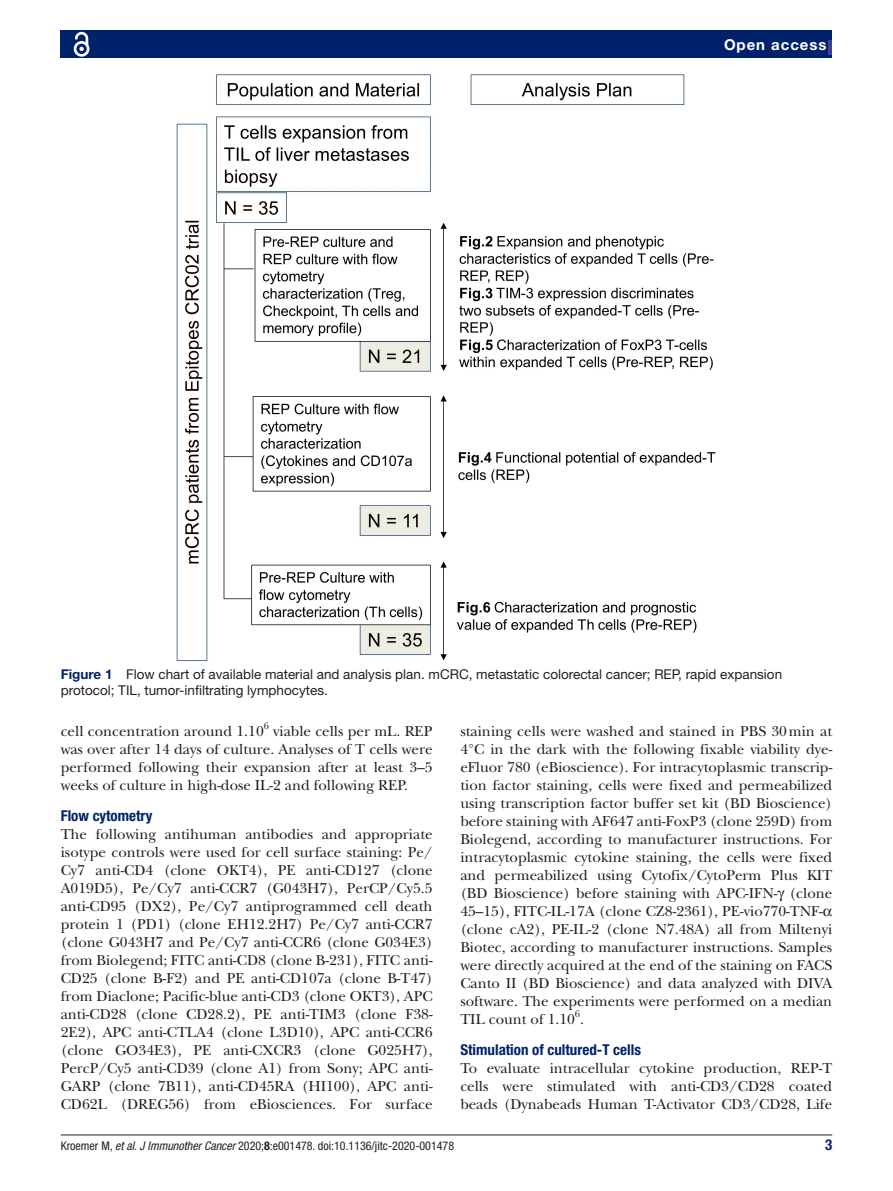
<style>
.page{position:relative;width:893px;height:1191px;background:#fff}
.page>*{position:absolute;margin:0;border:0;box-sizing:border-box;transform-origin:0 0}
.t1{font:15px/18px "New Baskerville";color:#231f20;text-align:justify}
.t2{font:700 condensed 15px "Helvetica Neue LT Std";color:#00226b}
.t3{font:700 15px "Helvetica Neue LT Std";letter-spacing:.065em;color:#fff}
.t4{font:13.5px/16.2px "Helvetica Neue LT Std";color:#231f20}
.t5{font:condensed 12px "Helvetica Neue LT Std";color:#231f20}
.t6{font:9.9px "New Baskerville";color:#231f20}
.s1{font-weight:700;color:#00226b}
.s2{font-style:italic}
.s3{font-weight:700}
</style>
<div class="page">
<hr style="left:61px;top:1134px;width:771px;height:1px;background:#231f20">
<div style="left:61px;top:31px;width:771px;height:27px;background:#00226b"></div>
<hr style="left:828px;top:40px;width:4px;height:15px;background:#414099">
<svg style="left:73px;top:31px;width:17px;height:26px"></svg>
<img style="left:176px;top:74px;width:540px;height:587px">
<p class="t3" style="left:724px;top:35px;width:104px">Open access</p>
<p class="t4" style="left:61px;top:666px;width:723px"><span class="s1">Figure 1</span> Flow chart of available material and analysis plan. mCRC, metastatic colorectal cancer; REP, rapid expansion protocol; TIL, tumor-infiltrating lymphocytes.</p>
<p class="t1" style="left:61px;top:722px;width:205px">cell concentration around 1.10</p>
<p class="t6" style="left:264px;top:720px;width:7px">6</p>
<p class="t1" style="left:61px;top:722px;width:373px;text-indent:212px">viable cells per mL. REP was over after 14 days of culture. Analyses of T cells were performed following their expansion after at least 3–5 weeks of culture in high-dose IL-2 and following REP.</p>
<p class="t2" style="left:61px;top:807px;width:93px">Flow cytometry</p>
<p class="t1" style="left:61px;top:825px;width:373px">The following antihuman antibodies and appropriate isotype controls were used for cell surface staining: Pe/ Cy7 anti-CD4 (clone OKT4), PE anti-CD127 (clone A019D5), Pe/Cy7 anti-CCR7 (G043H7), PerCP/Cy5.5 anti-CD95 (DX2), Pe/Cy7 antiprogrammed cell death protein 1 (PD1) (clone EH12.2H7) Pe/Cy7 anti-CCR7 (clone G043H7 and Pe/Cy7 anti-CCR6 (clone G034E3) from Biolegend; FITC anti-CD8 (clone B-231), FITC anti-CD25 (clone B-F2) and PE anti-CD107a (clone B-T47) from Diaclone; Pacific-blue anti-CD3 (clone OKT3), APC anti-CD28 (clone CD28.2), PE anti-TIM3 (clone F38- 2E2), APC anti-CTLA4 (clone L3D10), APC anti-CCR6 (clone GO34E3), PE anti-CXCR3 (clone G025H7), PercP/Cy5 anti-CD39 (clone A1) from Sony; APC anti-GARP (clone 7B11), anti-CD45RA (HI100), APC anti-CD62L (DREG56) from eBiosciences. For surface</p>
<p class="t1" style="left:460px;top:722px;width:373px;text-align:left">staining cells were washed and stained in PBS 30min at 4°C in the dark with the following fixable viability dye&shy;eFluor 780 (eBioscience). For intracytoplasmic transcrip&shy;tion factor staining, cells were fixed and permeabilized using transcription factor buffer set kit (BD Bioscience) before staining with AF647 anti-FoxP3 (clone 259D) from Biolegend, according to manufacturer instructions. For intracytoplasmic cytokine staining, the cells were fixed and permeabilized using Cytofix/CytoPerm Plus KIT (BD Bioscience) before staining with APC-IFN- (clone 45–15), FITC-IL-17A (clone CZ8-2361), PE-vio770-TNF-(clone cA2), PE-IL-2 (clone N7.48A) all from Miltenyi Biotec, according to manufacturer instructions. Samples were directly acquired at the end of the staining on FACS Canto II (BD Bioscience) and data analyzed with DIVA software. The experiments were performed on a median TIL count of 1.10 .</p>
<p class="t6" style="left:575px;top:1008px;width:7px">6</p>
<p class="t2" style="left:460px;top:1041px;width:182px">Stimulation of cultured-T cells</p>
<p class="t1" style="left:460px;top:1059px;width:373px">To evaluate intracellular cytokine production, REP-T cells were stimulated with anti-CD3/CD28 coated beads (Dynabeads Human T-Activator CD3/CD28, Life</p>
<p class="t5" style="left:61px;top:1138px;width:395px">Kroemer M, <span class="s2">et al</span>. <span class="s2">J Immunother Cancer</span> 2020;<span class="s3">8</span>:e001478. doi:10.1136/jitc-2020-001478</p>
<p class="t2" style="left:825px;top:1135px;width:9px">3</p>
</div>
